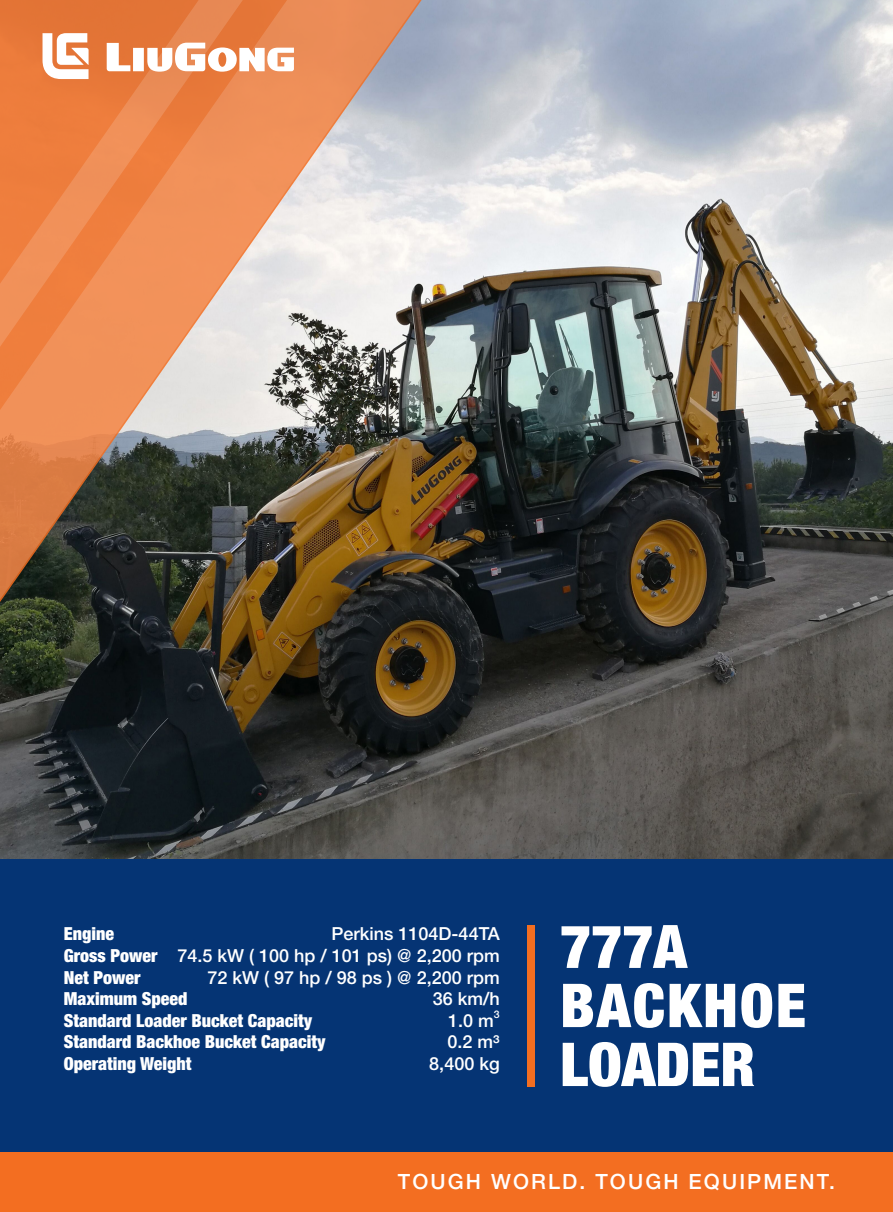
<style>
.page{position:relative;width:893px;height:1212px;background:#fff}
.page>*{position:absolute;margin:0;border:0;box-sizing:border-box;transform-origin:0 0}
.en-02{font:900 condensed 60.6px/58.9px "Helvetica Neue LT Pro";letter-spacing:.035em;color:#fff}
.en-02-2{font:900 condensed 60px "Helvetica Neue LT Pro";color:#fff}
.en-02-3{font:500 21px "Helvetica Neue LT Pro";letter-spacing:.1em;color:#fff}
.en-02-4{font:900 condensed 18px "Helvetica Neue LT Pro";color:#fff}
.en-02-5{font:500 18px "Helvetica Neue LT Pro";color:#fff}
.en-02-6{font:500 10.5px "Helvetica Neue LT Pro";color:#fff}
</style>
<div class="page">
<img style="left:565px;top:0;width:328px;height:859px">
<div style="left:0;top:859px;width:893px;height:293px;background:#053474"></div>
<div style="left:0;top:1152px;width:893px;height:60px;background:#f36e21"></div>
<svg style="left:0;top:0;width:565px;height:859px;background:#8c715d"></svg>
<div style="left:527px;top:925px;width:8px;height:162px;background:#f36e21"></div>
<p class="en-02-4" style="left:64px;top:923px;width:52px">Engine</p>
<p class="en-02-4" style="left:64px;top:945px;width:95px">Gross Power</p>
<p class="en-02-4" style="left:64px;top:966px;width:78px">Net Power</p>
<p class="en-02-4" style="left:64px;top:988px;width:125px">Maximum Speed</p>
<p class="en-02-4" style="left:64px;top:1009px;width:250px">Standard Loader Bucket Capacity</p>
<p class="en-02-4" style="left:64px;top:1031px;width:263px">Standard Backhoe Bucket Capacity</p>
<p class="en-02-4" style="left:64px;top:1053px;width:129px">Operating Weight</p>
<p class="en-02-5" style="left:332px;top:923px;width:170px">Perkins 1104D-44TA</p>
<p class="en-02-5" style="left:177px;top:945px;width:324px">74.5 kW ( 100 hp / 101 ps) @ 2,200 rpm</p>
<p class="en-02-5" style="left:207px;top:966px;width:294px">72 kW ( 97 hp / 98 ps ) @ 2,200 rpm</p>
<p class="en-02-5" style="left:433px;top:988px;width:69px">36 km/h</p>
<p class="en-02-5" style="left:448px;top:1009px;width:47px">1.0 m</p>
<p class="en-02-6" style="left:494px;top:1008px;width:7px">3</p>
<p class="en-02-5" style="left:447px;top:1031px;width:54px">0.2 m³</p>
<p class="en-02-5" style="left:429px;top:1053px;width:72px">8,400 kg</p>
<p class="en-02-2" style="left:560px;top:911px;width:128px">777A</p>
<p class="en-02" style="left:560px;top:976px;width:247px">BACKHOE<br>LOADER</p>
<p class="en-02-3" style="left:398px;top:1168px;width:439px">TOUGH WORLD. TOUGH EQUIPMENT.</p>
</div>
